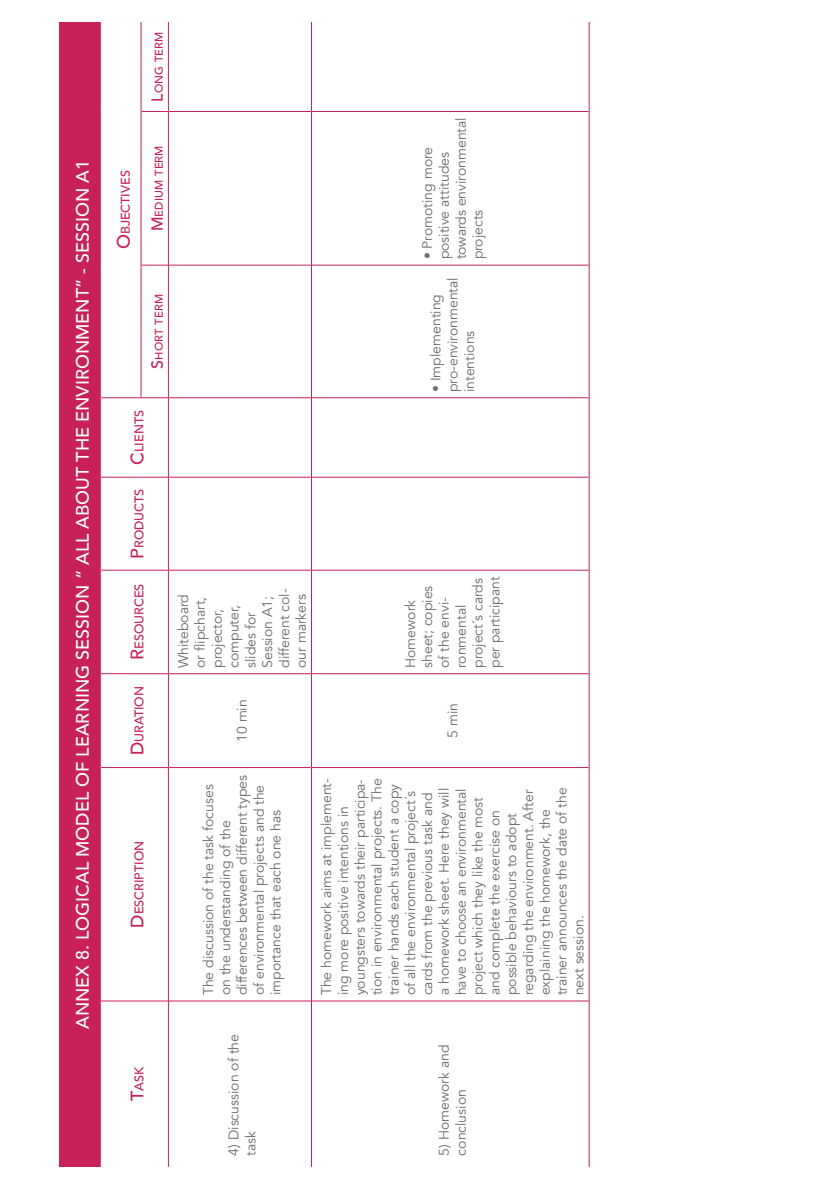
<style>
.page{position:relative;width:840px;height:1191px;background:#fff}
.page>*{position:absolute;margin:0;border:0;box-sizing:border-box;transform-origin:0 0}
.TITULO_TABELA_CENTER{font:500 18px "Avenir";color:#fff}
.TEXTO_TABELA_CENTER{font:14px/16.8px "Avenir";color:#6c6d70}
.TITULO_TABELA_CENTER-2{font:500 12.6px "Avenir";color:#c72158}
.TITULO_TABELA_CENTER-3{font:500 11.2px "Avenir";color:#c72158}
.s1{font-size:18px}
.s2{font-size:16px}
</style>
<div class="page">
<div style="left:60px;top:22px;width:40px;height:1144px;background:#c72158"></div>
<hr style="left:101px;top:1000px;width:40px;height:1px;background:#c72158">
<hr style="left:101px;top:767px;width:40px;height:1px;background:#c72158">
<hr style="left:101px;top:673px;width:40px;height:1px;background:#c72158">
<hr style="left:101px;top:569px;width:40px;height:1px;background:#c72158">
<svg style="left:141px;top:1000px;width:27px;height:1px"></svg>
<svg style="left:141px;top:767px;width:27px;height:1px"></svg>
<svg style="left:141px;top:673px;width:27px;height:1px"></svg>
<svg style="left:141px;top:569px;width:27px;height:1px"></svg>
<hr style="left:140px;top:265px;width:1px;height:133px;background:#c72158">
<hr style="left:140px;top:111px;width:1px;height:154px;background:#c72158">
<hr style="left:140px;top:22px;width:1px;height:89px;background:#c72158">
<hr style="left:169px;top:1000px;width:142px;height:1px;background:#c72158">
<hr style="left:169px;top:767px;width:142px;height:1px;background:#c72158">
<hr style="left:169px;top:673px;width:142px;height:1px;background:#c72158">
<hr style="left:169px;top:569px;width:142px;height:1px;background:#c72158">
<hr style="left:312px;top:1000px;width:276px;height:1px;background:#c72158">
<hr style="left:312px;top:767px;width:276px;height:1px;background:#c72158">
<hr style="left:312px;top:673px;width:276px;height:1px;background:#c72158">
<hr style="left:312px;top:569px;width:276px;height:1px;background:#c72158">
<hr style="left:101px;top:477px;width:40px;height:1px;background:#c72158">
<svg style="left:141px;top:477px;width:27px;height:1px"></svg>
<hr style="left:101px;top:397px;width:39px;height:1px;background:#c72158">
<svg style="left:141px;top:397px;width:27px;height:1px"></svg>
<svg style="left:141px;top:265px;width:27px;height:1px"></svg>
<svg style="left:141px;top:111px;width:27px;height:1px"></svg>
<hr style="left:169px;top:397px;width:142px;height:1px;background:#c72158">
<hr style="left:312px;top:397px;width:276px;height:1px;background:#c72158">
<hr style="left:169px;top:477px;width:142px;height:1px;background:#c72158">
<hr style="left:312px;top:477px;width:276px;height:1px;background:#c72158">
<hr style="left:169px;top:265px;width:142px;height:1px;background:#c72158">
<hr style="left:312px;top:265px;width:276px;height:1px;background:#c72158">
<hr style="left:169px;top:111px;width:142px;height:1px;background:#c72158">
<hr style="left:312px;top:111px;width:276px;height:1px;background:#c72158">
<hr style="left:100px;top:1001px;width:1px;height:165px;background:#c72158">
<hr style="left:100px;top:767px;width:1px;height:234px;background:#c72158">
<hr style="left:100px;top:673px;width:1px;height:94px;background:#c72158">
<hr style="left:100px;top:570px;width:1px;height:103px;background:#c72158">
<hr style="left:100px;top:477px;width:1px;height:93px;background:#c72158">
<hr style="left:100px;top:398px;width:1px;height:79px;background:#c72158">
<hr style="left:100px;top:265px;width:1px;height:133px;background:#c72158">
<hr style="left:100px;top:111px;width:1px;height:154px;background:#c72158">
<hr style="left:100px;top:22px;width:1px;height:89px;background:#c72158">
<hr style="left:168px;top:398px;width:1px;height:79px;background:#c72158">
<hr style="left:311px;top:398px;width:1px;height:79px;background:#c72158">
<hr style="left:588px;top:398px;width:1px;height:79px;background:#c72158">
<hr style="left:168px;top:22px;width:1px;height:89px;background:#c72158">
<hr style="left:311px;top:22px;width:1px;height:89px;background:#c72158">
<hr style="left:588px;top:22px;width:1px;height:89px;background:#c72158">
<hr style="left:168px;top:1001px;width:1px;height:165px;background:#c72158">
<hr style="left:168px;top:767px;width:1px;height:234px;background:#c72158">
<hr style="left:168px;top:673px;width:1px;height:94px;background:#c72158">
<hr style="left:168px;top:570px;width:1px;height:103px;background:#c72158">
<hr style="left:168px;top:477px;width:1px;height:93px;background:#c72158">
<hr style="left:311px;top:1001px;width:1px;height:165px;background:#c72158">
<hr style="left:311px;top:767px;width:1px;height:234px;background:#c72158">
<hr style="left:311px;top:673px;width:1px;height:94px;background:#c72158">
<hr style="left:311px;top:570px;width:1px;height:103px;background:#c72158">
<hr style="left:311px;top:477px;width:1px;height:93px;background:#c72158">
<hr style="left:588px;top:1001px;width:1px;height:165px;background:#c72158">
<hr style="left:588px;top:767px;width:1px;height:234px;background:#c72158">
<hr style="left:588px;top:673px;width:1px;height:94px;background:#c72158">
<hr style="left:588px;top:570px;width:1px;height:103px;background:#c72158">
<hr style="left:588px;top:477px;width:1px;height:93px;background:#c72158">
<hr style="left:168px;top:265px;width:1px;height:133px;background:#c72158">
<hr style="left:168px;top:111px;width:1px;height:154px;background:#c72158">
<hr style="left:311px;top:265px;width:1px;height:133px;background:#c72158">
<hr style="left:311px;top:111px;width:1px;height:154px;background:#c72158">
<hr style="left:588px;top:265px;width:1px;height:133px;background:#c72158">
<hr style="left:588px;top:111px;width:1px;height:154px;background:#c72158">
<p class="TITULO_TABELA_CENTER" style="left:67px;top:1029px;width:870px;rotate:-90deg">ANNEX 8. LOGICAL MODEL OF LEARNING SESSION “ ALL ABOUT THE ENVIRONMENT” - SESSION A1</p>
<p class="TITULO_TABELA_CENTER-2" style="left:114px;top:249px;width:80px;rotate:-90deg"><span class="s1">O</span>bjectives</p>
<p class="TITULO_TABELA_CENTER-3" style="left:149px;top:102px;width:71px;rotate:-90deg"><span class="s2">L</span>ong term</p>
<p class="TITULO_TABELA_CENTER-3" style="left:149px;top:231px;width:87px;rotate:-90deg"><span class="s2">M</span> edium term</p>
<p class="TITULO_TABELA_CENTER-3" style="left:149px;top:368px;width:76px;rotate:-90deg"><span class="s2">S</span>hort term</p>
<p class="TITULO_TABELA_CENTER-2" style="left:128px;top:465px;width:56px;rotate:-90deg"><span class="s1">C</span>lients</p>
<p class="TITULO_TABELA_CENTER-2" style="left:128px;top:559px;width:72px;rotate:-90deg"><span class="s1">P</span>roducts</p>
<p class="TITULO_TABELA_CENTER-2" style="left:128px;top:660px;width:78px;rotate:-90deg"><span class="s1">R</span>esources</p>
<p class="TITULO_TABELA_CENTER-2" style="left:128px;top:755px;width:70px;rotate:-90deg"><span class="s1">D</span>uration</p>
<p class="TITULO_TABELA_CENTER-2" style="left:128px;top:927px;width:88px;rotate:-90deg"><span class="s1">D</span>escription</p>
<p class="TEXTO_TABELA_CENTER" style="left:175px;top:668px;width:81px;rotate:-90deg">Whiteboard or flipchart, projector, computer, slides for<br>Session A1; different col&shy;our markers</p>
<p class="TEXTO_TABELA_CENTER" style="left:234px;top:742px;width:44px;rotate:-90deg">10 min</p>
<p class="TEXTO_TABELA_CENTER" style="left:200px;top:995px;width:222px;rotate:-90deg">The discussion of the task focuses on the understanding of the differences between different types of environmental projects and the importance that each one has</p>
<p class="TEXTO_TABELA_CENTER" style="left:419px;top:259px;width:144px;rotate:-90deg">• Promoting more positive attitudes towards environmental projects</p>
<p class="TEXTO_TABELA_CENTER" style="left:427px;top:392px;width:116px;rotate:-90deg">• Implementing pro-environmental intentions</p>
<p class="TEXTO_TABELA_CENTER" style="left:402px;top:668px;width:93px;rotate:-90deg">Homework sheet; copies of the envi&shy;ronmental project´s cards per participant</p>
<p class="TEXTO_TABELA_CENTER" style="left:444px;top:738px;width:36px;rotate:-90deg">5 min</p>
<p class="TEXTO_TABELA_CENTER" style="left:318px;top:995px;width:218px;rotate:-90deg">The homework aims at implement&shy;ing more positive intentions in youngsters towards their participa&shy;tion in environmental projects. The trainer hands each student a copy of all the environmental project´s cards from the previous task and<br>a homework sheet. Here they will have to choose an environmental project which they like the most and complete the exercise on possible behaviours to adopt regarding the environment. After explaining the homework, the trainer announces the date of the next session.</p>
<p class="TITULO_TABELA_CENTER-2" style="left:128px;top:1101px;width:36px;rotate:-90deg"><span class="s1">T</span>ask</p>
<p class="TEXTO_TABELA_CENTER" style="left:225px;top:1155px;width:123px;rotate:-90deg">4) Discussion of the task</p>
<p class="TEXTO_TABELA_CENTER" style="left:435px;top:1155px;width:112px;rotate:-90deg">5) Homework and conclusion</p>
</div>
